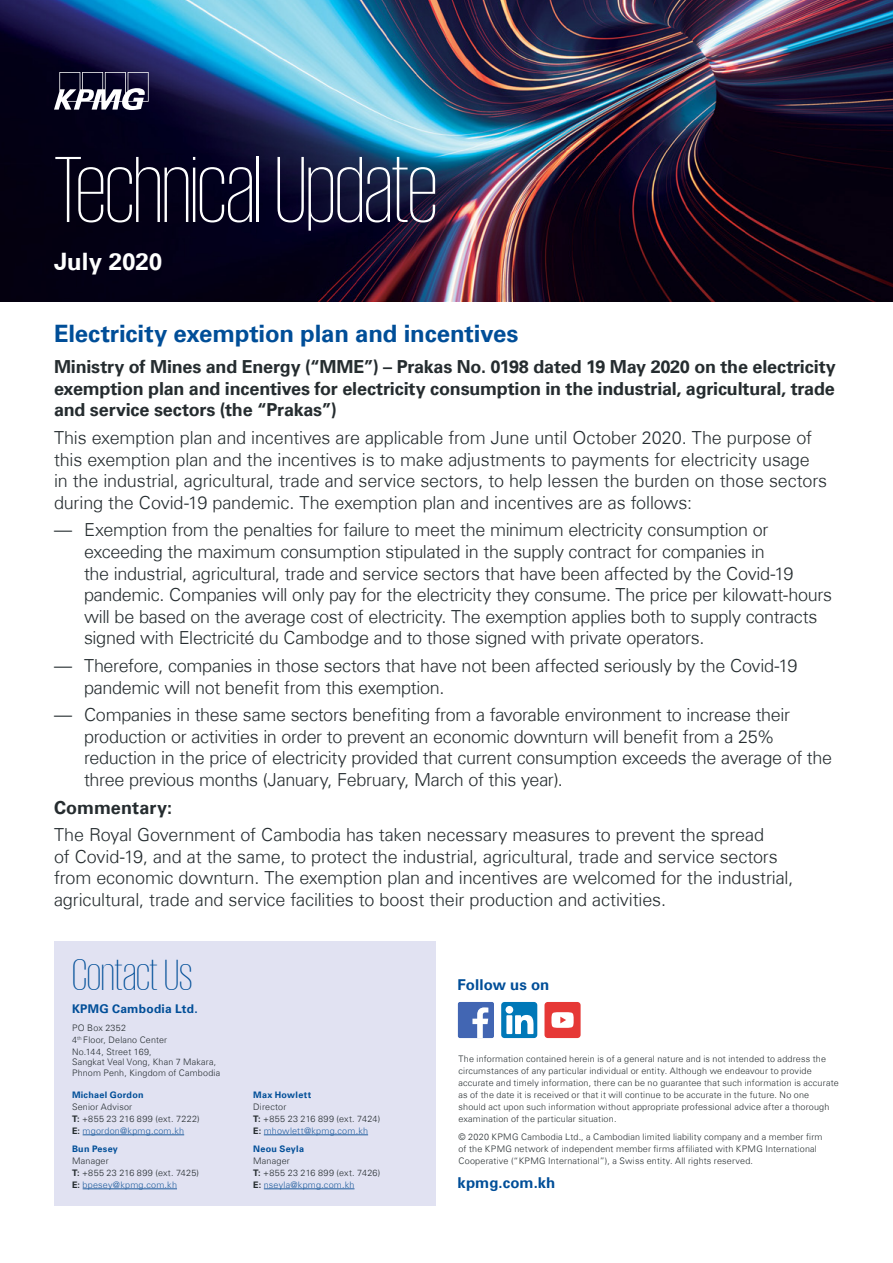
<style>
.page{position:relative;width:893px;height:1263px;background:#fff}
.page>*{position:absolute;margin:0;border:0;box-sizing:border-box;transform-origin:0 0}
.t1{font:200 96px "KPMG";letter-spacing:-.015em;color:#fff}
.t2{font:200 45px "KPMG";letter-spacing:-.005em;color:#004e98}
.t3{font:700 24px "Universfor KPMG";letter-spacing:-.005em;color:#004e98}
.t4{font:700 24px "Universfor KPMG";color:#fff}
.t5{font:300 18px/21.6px "Universfor KPMG";letter-spacing:-.015em;color:#252c2f}
.t6{font:700 18px/21.6px "Universfor KPMG";letter-spacing:-.01em;color:#252c2f;text-align:justify}
.t7{font:700 15px "Universfor KPMG";letter-spacing:.005em;color:#004e98}
.t8{font:700 12px "VNI Univers 65";letter-spacing:.02em;color:#004e98}
.t9{font:300 9px/12px "Universfor KPMG";letter-spacing:.02em;color:#252c2f}
.t10{font:700 9px "Universfor KPMG";letter-spacing:.03em;color:#004e98}
.s1{font-family:"VNI Univers 45"}
.s2{font-weight:700}
.s3{color:#215e9e}
</style>
<div class="page">
<img style="left:0;top:0;width:893px;height:301px">
<svg style="left:54px;top:72px;width:95px;height:38px"></svg>
<div style="left:54px;top:941px;width:381px;height:265px;background:#e1e2f2"></div>
<hr style="left:83px;top:1134px;width:101px;height:1px;background:#215e9e">
<hr style="left:83px;top:1188px;width:94px;height:1px;background:#215e9e">
<hr style="left:264px;top:1134px;width:104px;height:1px;background:#215e9e">
<hr style="left:264px;top:1188px;width:90px;height:1px;background:#215e9e">
<div style="left:458px;top:1002px;width:36px;height:36px;background:#4266b3;border-radius:2px"></div>
<svg style="left:472px;top:1007px;width:16px;height:31px"></svg>
<svg style="left:501px;top:1002px;width:36px;height:36px"></svg>
<div style="left:544px;top:1002px;width:37px;height:36px;background:#e63836;border-radius:3px"></div>
<svg style="left:551px;top:1012px;width:23px;height:16px"></svg>
<h1 class="t1" style="left:54px;top:144px;width:385px">Technical Update</h1>
<h3 class="t4" style="left:54px;top:247px;width:110px">July 2020</h3>
<h3 class="t3" style="left:54px;top:319px;width:466px">Electricity exemption plan and incentives</h3>
<p class="t6" style="left:54px;top:356px;width:783px">Ministry of Mines and Energy (“MME”) – Prakas No. 0198 dated 19 May 2020 on the electricity exemption plan and incentives for electricity consumption in the industrial, agricultural, trade and service sectors (the “Prakas”)</p>
<p class="t5" style="left:54px;top:427px;width:775px">This exemption plan and incentives are applicable from June until October 2020. The purpose of this exemption plan and the incentives is to make adjustments to payments for electricity usage in the industrial, agricultural, trade and service sectors, to help lessen the burden on those sectors during the Covid-19 pandemic. The exemption plan and incentives are as follows:</p>
<p class="t5" style="left:84px;top:519px;width:750px;text-indent:-30px"><span class="s1">—</span> Exemption from the penalties for failure to meet the minimum electricity consumption or exceeding the maximum consumption stipulated in the supply contract for companies in<br>the industrial, agricultural, trade and service sectors that have been affected by the Covid-19 pandemic. Companies will only pay for the electricity they consume. The price per kilowatt-hours will be based on the average cost of electricity. The exemption applies both to supply contracts signed with Electricité du Cambodge and to those signed with private operators.</p>
<p class="t5" style="left:84px;top:655px;width:715px;text-indent:-30px"><span class="s1">—</span> Therefore, companies in those sectors that have not been affected seriously by the Covid-19 pandemic will not benefit from this exemption.</p>
<p class="t5" style="left:84px;top:704px;width:750px;text-indent:-30px"><span class="s1">—</span> Companies in these same sectors benefiting from a favorable environment to increase their production or activities in order to prevent an economic downturn will benefit from a 25% reduction in the price of electricity provided that current consumption exceeds the average of the three previous months (January, February, March of this year).</p>
<p class="t6" style="left:54px;top:796px;width:120px">Commentary:</p>
<p class="t5" style="left:54px;top:824px;width:741px">The Royal Government of Cambodia has taken necessary measures to prevent the spread<br>of Covid-19, and at the same, to protect the industrial, agricultural, trade and service sectors from economic downturn. The exemption plan and incentives are welcomed for the industrial, agricultural, trade and service facilities to boost their production and activities.</p>
<h2 class="t2" style="left:72px;top:953px;width:122px">Contact Us</h2>
<p class="t8" style="left:72px;top:1000px;width:127px">KPMG Cambodia Ltd.</p>
<p class="t9" style="left:72px;top:1021px;width:97px">PO Box 2352<br>4<sup>th</sup> Floor, Delano Center<br>No.144, Street 169,</p>
<p class="t9" style="left:72px;top:1057px;width:150px;line-height:10.8px">Sangkat Veal Vong, Khan 7 Makara,<br>Phnom Penh, Kingdom of Cambodia</p>
<p class="t10" style="left:72px;top:1089px;width:73px">Michael Gordon</p>
<p class="t9" style="left:72px;top:1101px;width:129px">Senior Advisor<br><span class="s2">T:</span> +855 23 216 899 (ext. 7222)<br><span class="s2">E:</span> <span class="s3">mgordon@kpmg.com.kh</span></p>
<p class="t10" style="left:72px;top:1143px;width:47px">Bun Pesey</p>
<p class="t9" style="left:72px;top:1155px;width:129px">Manager<br><span class="s2">T:</span> +855 23 216 899 (ext. 7425)<br><span class="s2">E:</span> <span class="s3">bpesey@kpmg.com.kh</span></p>
<p class="t10" style="left:253px;top:1089px;width:60px">Max Howlett</p>
<p class="t9" style="left:253px;top:1101px;width:129px">Director<br><span class="s2">T:</span> +855 23 216 899 (ext. 7424)<br><span class="s2">E:</span> <span class="s3">mhowlett@kpmg.com.kh</span></p>
<p class="t10" style="left:253px;top:1143px;width:52px">Neou Seyla</p>
<p class="t9" style="left:253px;top:1155px;width:129px">Manager<br><span class="s2">T:</span> +855 23 216 899 (ext. 7426)<br><span class="s2">E:</span> <span class="s3">nseyla@kpmg.com.kh</span></p>
<p class="t7" style="left:458px;top:976px;width:93px">Follow us on</p>
<p class="t9" style="left:458px;top:1053px;width:382px">The information contained herein is of a general nature and is not intended to address the circumstances of any particular individual or entity. Although we endeavour to provide accurate and timely information, there can be no guarantee that such information is accurate as of the date it is received or that it will continue to be accurate in the future. No one should act upon such information without appropriate professional advice after a thorough examination of the particular situation.</p>
<p class="t9" style="left:458px;top:1131px;width:366px">© 2020 KPMG Cambodia Ltd., a Cambodian limited liability company and a member firm of the KPMG network of independent member firms affiliated with KPMG International<br>Cooperative (“KPMG International”), a Swiss entity. All rights reserved.</p>
<p class="t7" style="left:458px;top:1174px;width:99px">kpmg.com.kh</p>
</div>
